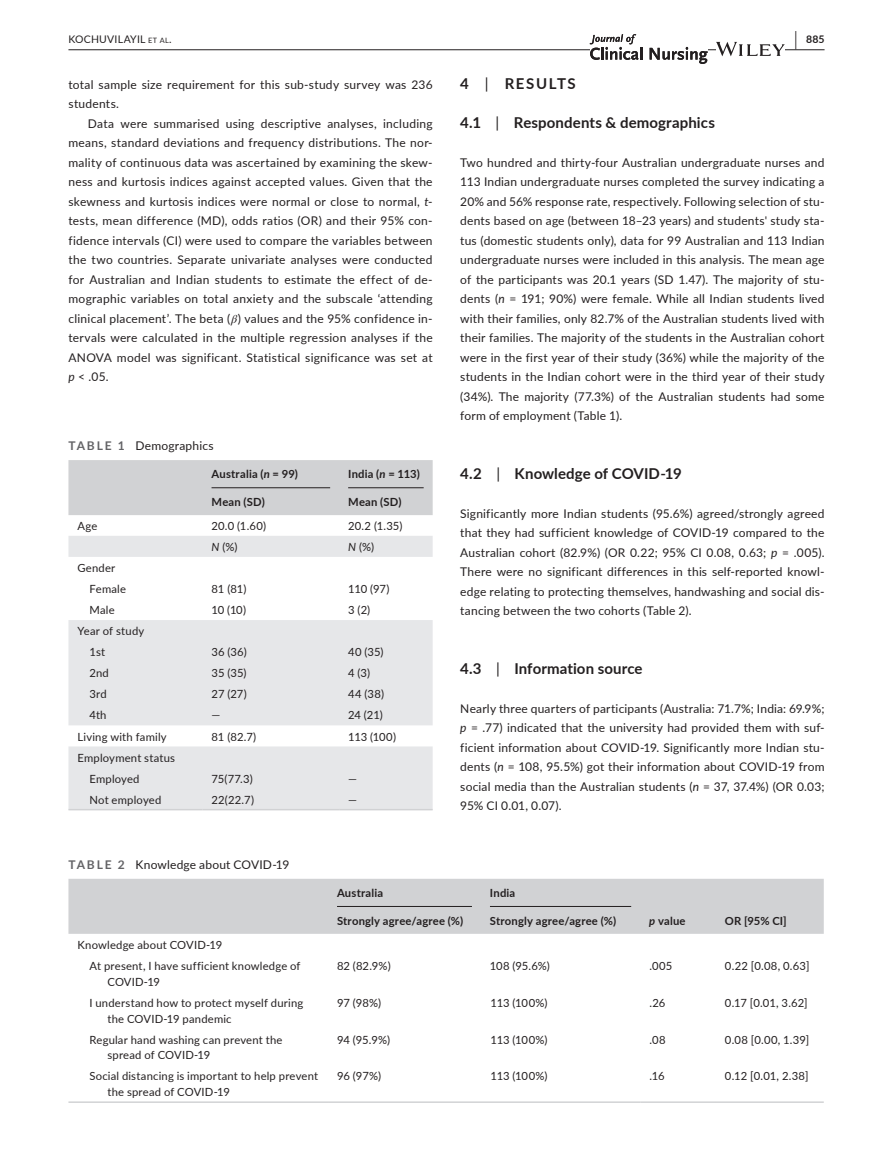
<style>
.page{position:relative;width:893px;height:1174px;background:#fff}
.page>*{position:absolute;margin:0;border:0;box-sizing:border-box;transform-origin:0 0}
.t1{font:700 15px "Lato";letter-spacing:.01em;color:#231f20}
.t2{font:700 15px "Lato";letter-spacing:.105em;color:#231f20}
.t3{font:12px/19.5px "Lato";letter-spacing:.015em;color:#231f20;text-align:justify}
.t4{font:11.25px/21px "Lato";letter-spacing:.015em;color:#231f20}
.t5{font:700 11.25px "Lato";letter-spacing:.015em;color:#231f20}
.t6{font:10.5px "Lato";letter-spacing:.02em;color:#231f20}
.t7{font:700 10.5px "Lato";color:#231f20}
.s1{font-size:7.35px}
.s2{font-size:19.5px}
.s3{font-style:italic}
.s4{font-family:"STIX";font-style:italic}
.s5{font-weight:400}
.s6{font-weight:700;color:#636366}
</style>
<div class="page">
<hr style="left:68px;top:49px;width:756px;height:1px;background:#231f20">
<div style="left:590px;top:34px;width:118px;height:30px;background:#fff"></div>
<svg style="left:590px;top:34px;width:52px;height:26px"></svg>
<svg style="left:650px;top:47px;width:58px;height:17px"></svg>
<svg style="left:716px;top:42px;width:69px;height:14px"></svg>
<div style="left:68px;top:460px;width:365px;height:55px;background:#d1d2d4"></div>
<svg style="left:68px;top:536px;width:365px;height:273px;fill:#e6e7e9"></svg>
<hr style="left:68px;top:809px;width:135px;height:1px;background:#d1d2d4">
<hr style="left:203px;top:809px;width:136px;height:1px;background:#d1d2d4">
<hr style="left:339px;top:809px;width:94px;height:1px;background:#d1d2d4">
<hr style="left:212px;top:487px;width:118px;height:1px;background:#231f20">
<hr style="left:348px;top:487px;width:76px;height:1px;background:#231f20">
<div style="left:68px;top:879px;width:756px;height:54px;background:#d1d2d4"></div>
<hr style="left:68px;top:1101px;width:260px;height:1px;background:#d1d2d4">
<hr style="left:328px;top:1101px;width:153px;height:1px;background:#d1d2d4">
<hr style="left:481px;top:1101px;width:159px;height:1px;background:#d1d2d4">
<hr style="left:640px;top:1101px;width:76px;height:1px;background:#d1d2d4">
<hr style="left:716px;top:1101px;width:108px;height:1px;background:#d1d2d4">
<hr style="left:337px;top:906px;width:135px;height:1px;background:#231f20">
<hr style="left:490px;top:906px;width:141px;height:1px;background:#231f20">
<p class="t6" style="left:68px;top:31px;width:105px">KOCHUVILAYIL <span class="s1">et al</span>.</p>
<p class="t7" style="left:795px;top:31px;width:31px"><span class="s2">|</span> 885</p>
<p class="t3" style="left:68px;top:74px;width:366px">total sample size requirement for this sub-study survey was 236 students.</p>
<p class="t3" style="left:68px;top:113px;width:366px;text-indent:20px">Data were summarised using descriptive analyses, including means, standard deviations and frequency distributions. The nor&shy;mality of continuous data was ascertained by examining the skew&shy;ness and kurtosis indices against accepted values. Given that the skewness and kurtosis indices were normal or close to normal, <span class="s3">t&shy;</span>tests, mean difference (MD), odds ratios (OR) and their 95% con&shy;fidence intervals (CI) were used to compare the variables between the two countries. Separate univariate analyses were conducted for Australian and Indian students to estimate the effect of de&shy;mographic variables on total anxiety and the subscale ‘attending clinical placement’. The beta (<span class="s4">β</span>) values and the 95% confidence in&shy;tervals were calculated in the multiple regression analyses if the ANOVA model was significant. Statistical significance was set at <span class="s3">p</span> &lt; .05.</p>
<p class="t2" style="left:460px;top:72px;width:117px">4 <span class="s5">|</span> RESULTS</p>
<p class="t1" style="left:460px;top:111px;width:256px">4.1 <span class="s5">|</span> Respondents &amp; demographics</p>
<p class="t3" style="left:460px;top:152px;width:366px">Two hundred and thirty-four Australian undergraduate nurses and 113 Indian undergraduate nurses completed the survey indicating a 20% and 56% response rate, respectively. Following selection of stu&shy;dents based on age (between 18–23 years) and students' study sta&shy;tus (domestic students only), data for 99 Australian and 113 Indian undergraduate nurses were included in this analysis. The mean age of the participants was 20.1 years (SD 1.47). The majority of stu&shy;dents (<span class="s3">n</span> = 191; 90%) were female. While all Indian students lived with their families, only 82.7% of the Australian students lived with their families. The majority of the students in the Australian cohort were in the first year of their study (36%) while the majority of the students in the Indian cohort were in the third year of their study (34%). The majority (77.3%) of the Australian students had some form of employment (Table 1).</p>
<p class="t3" style="left:68px;top:436px;width:147px"><span class="s6">TABLE 1</span> Demographics</p>
<p class="t5" style="left:212px;top:466px;width:88px">Australia (<span class="s3">n</span> = 99)</p>
<p class="t5" style="left:348px;top:466px;width:73px">India (<span class="s3">n</span> = 113)</p>
<p class="t5" style="left:212px;top:493px;width:55px">Mean (SD)</p>
<p class="t5" style="left:348px;top:493px;width:55px">Mean (SD)</p>
<p class="t4" style="left:77px;top:515px;width:21px">Age</p>
<p class="t4" style="left:212px;top:515px;width:56px">20.0 (1.60)</p>
<p class="t4" style="left:348px;top:515px;width:56px">20.2 (1.35)</p>
<p class="t4" style="left:212px;top:536px;width:28px"><span class="s3">N</span> (%)</p>
<p class="t4" style="left:348px;top:536px;width:28px"><span class="s3">N</span> (%)</p>
<p class="t4" style="left:89px;top:557px;width:38px;text-indent:-12px">Gender<br>Female</p>
<p class="t4" style="left:212px;top:578px;width:36px">81 (81)</p>
<p class="t4" style="left:348px;top:578px;width:43px">110 (97)</p>
<p class="t4" style="left:89px;top:599px;width:27px">Male</p>
<p class="t4" style="left:212px;top:599px;width:36px">10 (10)</p>
<p class="t4" style="left:348px;top:599px;width:24px">3 (2)</p>
<p class="t4" style="left:89px;top:620px;width:56px;text-indent:-12px">Year of study<br>1st</p>
<p class="t4" style="left:212px;top:641px;width:37px">36 (36)</p>
<p class="t4" style="left:348px;top:641px;width:37px">40 (35)</p>
<p class="t4" style="left:89px;top:662px;width:21px">2nd</p>
<p class="t4" style="left:212px;top:662px;width:37px">35 (35)</p>
<p class="t4" style="left:348px;top:662px;width:24px">4 (3)</p>
<p class="t4" style="left:89px;top:683px;width:19px">3rd</p>
<p class="t4" style="left:212px;top:683px;width:37px">27 (27)</p>
<p class="t4" style="left:348px;top:683px;width:37px">44 (38)</p>
<p class="t4" style="left:89px;top:704px;width:19px">4th</p>
<p class="t4" style="left:212px;top:704px;width:10px">—</p>
<p class="t4" style="left:348px;top:704px;width:36px">24 (21)</p>
<p class="t4" style="left:77px;top:725px;width:91px">Living with family</p>
<p class="t4" style="left:212px;top:725px;width:46px">81 (82.7)</p>
<p class="t4" style="left:348px;top:725px;width:49px">113 (100)</p>
<p class="t4" style="left:89px;top:746px;width:87px;text-indent:-12px">Employment status<br>Employed</p>
<p class="t4" style="left:212px;top:767px;width:43px">75(77.3)</p>
<p class="t4" style="left:348px;top:767px;width:10px">—</p>
<p class="t4" style="left:89px;top:788px;width:73px">Not employed</p>
<p class="t4" style="left:212px;top:788px;width:44px">22(22.7)</p>
<p class="t4" style="left:348px;top:788px;width:10px">—</p>
<p class="t3" style="left:68px;top:854px;width:223px"><span class="s6">TABLE 2</span> Knowledge about COVID-19</p>
<p class="t1" style="left:460px;top:462px;width:223px">4.2 <span class="s5">|</span> Knowledge of COVID-19</p>
<p class="t3" style="left:460px;top:503px;width:366px">Significantly more Indian students (95.6%) agreed/strongly agreed that they had sufficient knowledge of COVID-19 compared to the Australian cohort (82.9%) (OR 0.22; 95% CI 0.08, 0.63; <span class="s3">p</span> = .005).<br>There were no significant differences in this self-reported knowl&shy;edge relating to protecting themselves, handwashing and social dis&shy;tancing between the two cohorts (Table 2).</p>
<p class="t1" style="left:460px;top:657px;width:184px">4.3 <span class="s5">|</span> Information source</p>
<p class="t3" style="left:460px;top:698px;width:366px">Nearly three quarters of participants (Australia: 71.7%; India: 69.9%; <span class="s3">p</span> = .77) indicated that the university had provided them with suf&shy;ficient information about COVID-19. Significantly more Indian stu&shy;dents (<span class="s3">n</span> = 108, 95.5%) got their information about COVID-19 from social media than the Australian students (<span class="s3">n</span> = 37, 37.4%) (OR 0.03; 95% CI 0.01, 0.07).</p>
<p class="t4" style="left:89px;top:933px;width:213px;text-indent:-12px">Knowledge about COVID-19<br>At present, I have sufficient knowledge of</p>
<p class="t4" style="left:107px;top:970px;width:54px">COVID-19</p>
<p class="t5" style="left:337px;top:884px;width:48px">Australia</p>
<p class="t5" style="left:490px;top:884px;width:27px">India</p>
<p class="t5" style="left:337px;top:912px;width:128px">Strongly agree/agree (%)</p>
<p class="t5" style="left:490px;top:912px;width:128px">Strongly agree/agree (%)</p>
<p class="t5" style="left:649px;top:912px;width:38px"><span class="s3">p</span> value</p>
<p class="t5" style="left:725px;top:912px;width:63px">OR [95% CI]</p>
<p class="t4" style="left:337px;top:955px;width:55px">82 (82.9%)</p>
<p class="t4" style="left:490px;top:955px;width:61px">108 (95.6%)</p>
<p class="t4" style="left:649px;top:955px;width:25px">.005</p>
<p class="t4" style="left:725px;top:955px;width:86px">0.22 [0.08, 0.63]</p>
<p class="t4" style="left:107px;top:994px;width:197px;line-height:15.8px;text-indent:-18px">I understand how to protect myself during the COVID-19 pandemic</p>
<p class="t4" style="left:337px;top:991px;width:46px">97 (98%)</p>
<p class="t4" style="left:490px;top:991px;width:59px">113 (100%)</p>
<p class="t4" style="left:649px;top:991px;width:18px">.26</p>
<p class="t4" style="left:725px;top:991px;width:84px">0.17 [0.01, 3.62]</p>
<p class="t4" style="left:107px;top:1031px;width:176px;line-height:15.8px;text-indent:-18px">Regular hand washing can prevent the spread of COVID-19</p>
<p class="t4" style="left:337px;top:1028px;width:55px">94 (95.9%)</p>
<p class="t4" style="left:490px;top:1028px;width:59px">113 (100%)</p>
<p class="t4" style="left:649px;top:1028px;width:18px">.08</p>
<p class="t4" style="left:725px;top:1028px;width:86px">0.08 [0.00, 1.39]</p>
<p class="t4" style="left:107px;top:1068px;width:212px;line-height:15.8px;text-indent:-18px">Social distancing is important to help prevent the spread of COVID-19</p>
<p class="t4" style="left:337px;top:1065px;width:45px">96 (97%)</p>
<p class="t4" style="left:490px;top:1065px;width:59px">113 (100%)</p>
<p class="t4" style="left:649px;top:1065px;width:17px">.16</p>
<p class="t4" style="left:725px;top:1065px;width:85px">0.12 [0.01, 2.38]</p>
</div>
